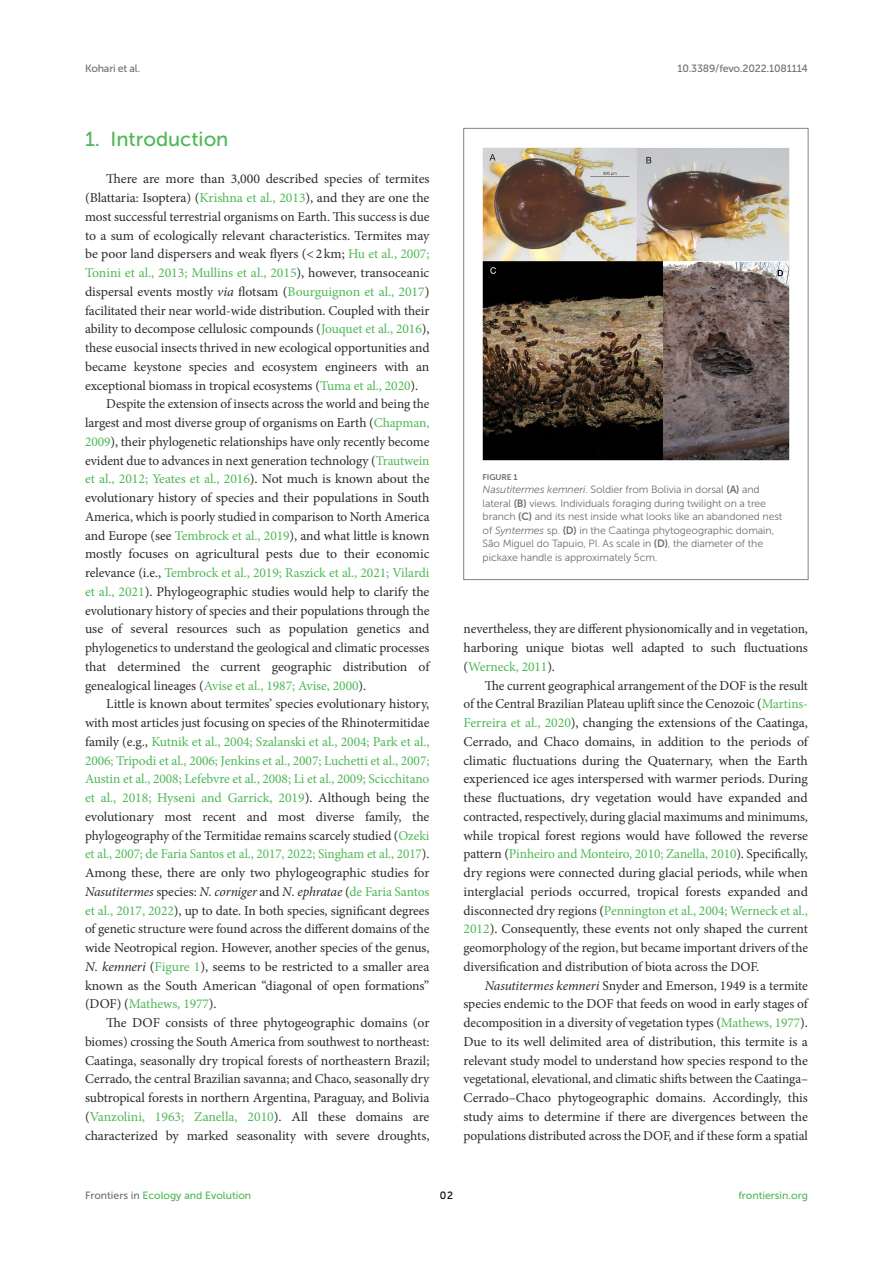
<style>
.page{position:relative;width:893px;height:1263px;background:#fff}
.page>*{position:absolute;margin:0;border:0;box-sizing:border-box;transform-origin:0 0}
.HEAD_1{font:20.25px "Museo Sans 500";color:#4eb855}
.TEXT{font:13.5px/18.8px "Minion Pro";letter-spacing:-.005em;color:#2b2b2a;text-align:justify}
.TEXT_FLUSH{font:13.5px/18.8px "Minion Pro";letter-spacing:-.005em;color:#2b2b2a;text-align:justify}
.FIG_LEG{font:10.5px/13.5px "Museo Sans 300";letter-spacing:-.01em;color:#706f70}
.t1{font:10.5px "Museo Sans 500";color:#4eb855}
.t2{font:10.5px "Museo Sans 500";letter-spacing:-.015em;color:#706f70}
.t3{font:10.5px "Museo Sans 500";color:#000}
.FIG_HD{font:8.25px "Museo Sans 700";letter-spacing:-.01em;color:#706f70}
.s1{color:#4eb855}
.s2{font-style:italic}
.s3{font-family:"Museo Sans 700"}
.s4{color:#706f70}
</style>
<div class="page">
<img style="left:483px;top:147px;width:306px;height:314px">
<div style="left:463px;top:128px;width:345px;height:452px;border:1px solid #808285"></div>
<p class="t2" style="left:85px;top:63px;width:57px">Kohari et al.</p>
<p class="t2" style="left:677px;top:63px;width:132px">10.3389/fevo.2022.1081114</p>
<p class="HEAD_1" style="left:85px;top:128px;width:145px">1. Introduction</p>
<p class="TEXT_FLUSH" style="left:85px;top:170px;width:346px;text-indent:21px">There are more than 3,000 described species of termites (Blattaria: Isoptera) (<span class="s1">Krishna et al., 2013</span>), and they are one the most successful terrestrial organisms on Earth. This success is due to a sum of ecologically relevant characteristics. Termites may be poor land dispersers and weak flyers (&lt;2km; <span class="s1">Hu et al., 2007; Tonini et al., 2013; Mullins et al., 2015</span>), however, transoceanic dispersal events mostly <span class="s2">via</span> flotsam (<span class="s1">Bourguignon et al., 2017</span>) facilitated their near world-wide distribution. Coupled with their ability to decompose cellulosic compounds (<span class="s1">Jouquet et al., 2016</span>), these eusocial insects thrived in new ecological opportunities and became keystone species and ecosystem engineers with an exceptional biomass in tropical ecosystems (<span class="s1">Tuma et al., 2020</span>).</p>
<p class="TEXT" style="left:85px;top:395px;width:346px;text-indent:21px">Despite the extension of insects across the world and being the largest and most diverse group of organisms on Earth (<span class="s1">Chapman, 2009</span>), their phylogenetic relationships have only recently become evident due to advances in next generation technology (<span class="s1">Trautwein et al., 2012; Yeates et al., 2016</span>). Not much is known about the evolutionary history of species and their populations in South America, which is poorly studied in comparison to North America and Europe (see <span class="s1">Tembrock et al., 2019</span>), and what little is known mostly focuses on agricultural pests due to their economic relevance (i.e., <span class="s1">Tembrock et al., 2019; Raszick et al., 2021; Vilardi et al., 2021</span>). Phylogeographic studies would help to clarify the evolutionary history of species and their populations through the use of several resources such as population genetics and phylogenetics to understand the geological and climatic processes that determined the current geographic distribution of genealogical lineages (<span class="s1">Avise et al., 1987; Avise, 2000</span>).</p>
<p class="TEXT" style="left:85px;top:695px;width:346px;text-indent:21px">Little is known about termites’ species evolutionary history, with most articles just focusing on species of the Rhinotermitidae family (e.g., <span class="s1">Kutnik et al., 2004; Szalanski et al., 2004; Park et al., 2006; Tripodi et al., 2006; Jenkins et al., 2007; Luchetti et al., 2007; Austin et al., 2008; Lefebvre et al., 2008; Li et al., 2009; Scicchitano et al., 2018; Hyseni and Garrick, 2019</span>). Although being the evolutionary most recent and most diverse family, the phylogeography of the Termitidae remains scarcely studied (<span class="s1">Ozeki et al., 2007; de Faria Santos et al., 2017, 2022; Singham et al., 2017</span>).<br>Among these, there are only two phylogeographic studies for <span class="s2">Nasutitermes</span> species: <span class="s2">N. corniger</span> and <span class="s2">N. ephratae</span> (<span class="s1">de Faria Santos et al., 2017, 2022</span>), up to date. In both species, significant degrees of genetic structure were found across the different domains of the wide Neotropical region. However, another species of the genus, <span class="s2">N. kemneri</span> (<span class="s1">Figure 1</span>), seems to be restricted to a smaller area known as the South American “diagonal of open formations” (DOF) (<span class="s1">Mathews, 1977</span>).</p>
<p class="TEXT" style="left:85px;top:1013px;width:346px;text-indent:21px">The DOF consists of three phytogeographic domains (or biomes) crossing the South America from southwest to northeast:<br>Caatinga, seasonally dry tropical forests of northeastern Brazil; Cerrado, the central Brazilian savanna; and Chaco, seasonally dry subtropical forests in northern Argentina, Paraguay, and Bolivia (<span class="s1">Vanzolini, 1963; Zanella, 2010</span>). All these domains are characterized by marked seasonality with severe droughts,</p>
<p class="FIG_HD" style="left:483px;top:472px;width:37px">FIGURE 1</p>
<p class="FIG_LEG" style="left:483px;top:483px;width:301px"><span class="s2">Nasutitermes kemneri</span>. Soldier from Bolivia in dorsal <span class="s3">(A)</span> and lateral <span class="s3">(B)</span> views. Individuals foraging during twilight on a tree branch <span class="s3">(C)</span> and its nest inside what looks like an abandoned nest of <span class="s2">Syntermes</span> sp. <span class="s3">(D)</span> in the Caatinga phytogeographic domain, São Miguel do Tapuio, PI. As scale in <span class="s3">(D)</span>, the diameter of the pickaxe handle is approximately 5 cm.</p>
<p class="TEXT" style="left:463px;top:620px;width:346px">nevertheless, they are different physionomically and in vegetation, harboring unique biotas well adapted to such fluctuations (<span class="s1">Werneck, 2011</span>).</p>
<p class="TEXT" style="left:463px;top:676px;width:346px;text-indent:21px">The current geographical arrangement of the DOF is the result of the Central Brazilian Plateau uplift since the Cenozoic (<span class="s1">Martins-Ferreira et al., 2020</span>), changing the extensions of the Caatinga, Cerrado, and Chaco domains, in addition to the periods of climatic fluctuations during the Quaternary, when the Earth experienced ice ages interspersed with warmer periods. During these fluctuations, dry vegetation would have expanded and contracted, respectively, during glacial maximums and minimums, while tropical forest regions would have followed the reverse pattern (<span class="s1">Pinheiro and Monteiro, 2010; Zanella, 2010</span>). Specifically, dry regions were connected during glacial periods, while when interglacial periods occurred, tropical forests expanded and disconnected dry regions (<span class="s1">Pennington et al., 2004; Werneck et al., 2012</span>). Consequently, these events not only shaped the current geomorphology of the region, but became important drivers of the diversification and distribution of biota across the DOF.</p>
<p class="TEXT" style="left:463px;top:976px;width:346px;text-indent:21px"><span class="s2">Nasutitermes kemneri</span> Snyder and Emerson, 1949 is a termite species endemic to the DOF that feeds on wood in early stages of decomposition in a diversity of vegetation types (<span class="s1">Mathews, 1977</span>).<br>Due to its well delimited area of distribution, this termite is a relevant study model to understand how species respond to the vegetational, elevational, and climatic shifts between the Caatinga– Cerrado–Chaco phytogeographic domains. Accordingly, this study aims to determine if there are divergences between the populations distributed across the DOF, and if these form a spatial</p>
<p class="t1" style="left:85px;top:1190px;width:168px"><span class="s4">Frontiers in</span> Ecology and Evolution</p>
<p class="t3" style="left:440px;top:1190px;width:15px">02</p>
<p class="t1" style="left:738px;top:1190px;width:71px">frontiersin.org</p>
</div>
